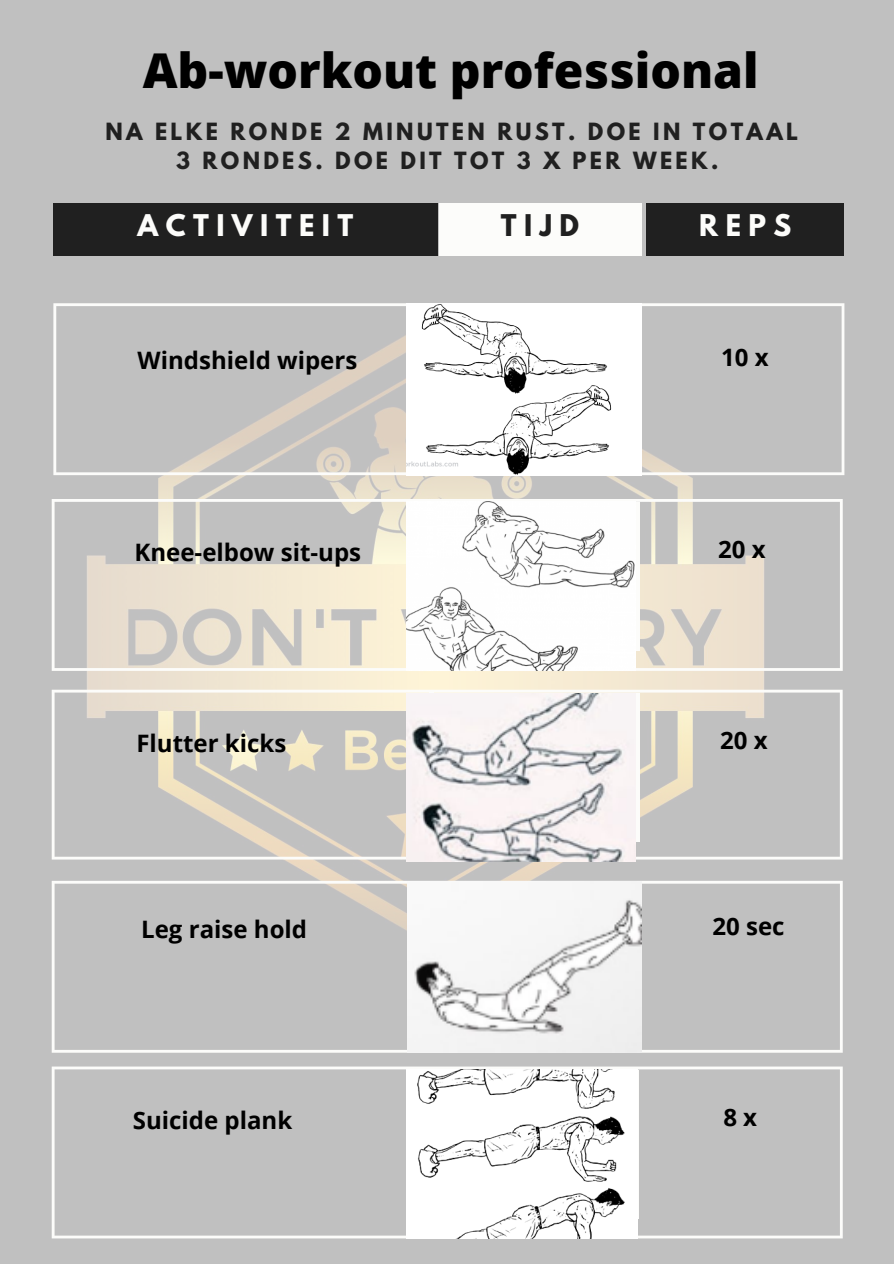
<style>
.page{position:relative;width:894px;height:1264px;background:#fff}
.page>*{position:absolute;margin:0;border:0;box-sizing:border-box;transform-origin:0 0}
.t1{font:800 48px "Open Sans";color:#000}
.t2{font:700 26.55px "League Spartan";letter-spacing:.28em;color:#fcfcfa}
.t3{font:700 26.55px "League Spartan";color:#202020}
.t4{font:700 24px "Open Sans";color:#000}
.t5{font:700 21px/29.2px "League Spartan";letter-spacing:.16em;color:#202020;text-align:center}
</style>
<div class="page">
<div style="left:0;top:0;width:893px;height:1263px;background:#c0c0c0"></div>
<div style="left:53px;top:204px;width:384px;height:51px;background:#202020"></div>
<div style="left:438px;top:204px;width:203px;height:51px;background:#fcfcfa"></div>
<div style="left:646px;top:204px;width:197px;height:51px;background:#202020"></div>
<svg style="left:53px;top:303px;width:791px;height:172px;background:#c5c4c2"></svg>
<svg style="left:52px;top:499px;width:790px;height:172px;background:#d9d4cb"></svg>
<hr style="left:635px;top:502px;width:4px;height:149px;background:#fcfcfa">
<svg style="left:52px;top:689px;width:790px;height:170px;background:#cccac5"></svg>
<div style="left:52px;top:880px;width:790px;height:172px;background:#c0c0c0"></div>
<div style="left:52px;top:1066px;width:790px;height:172px;background:#c0c0c0"></div>
<img style="left:407px;top:303px;width:234px;height:172px">
<img style="left:407px;top:501px;width:228px;height:169px">
<img style="left:407px;top:693px;width:228px;height:168px">
<img style="left:408px;top:881px;width:233px;height:171px">
<img style="left:407px;top:1069px;width:230px;height:169px">
<h1 class="t1" style="left:143px;top:36px;width:617px">Ab-workout professional</h1>
<p class="t5" style="left:105px;top:120px;width:694px">NA ELKE RONDE 2 MINUTEN RUST. DOE IN TOTAAL<br>3 RONDES. DOE DIT TOT 3 X PER WEEK.</p>
<p class="t2" style="left:137px;top:212px;width:217px">ACTIVITEIT</p>
<p class="t3" style="left:501px;top:212px;width:80px">TIJD</p>
<p class="t2" style="left:699px;top:212px;width:94px">REPS</p>
<p class="t4" style="left:137px;top:343px;width:221px">Windshield wipers</p>
<p class="t4" style="left:720px;top:340px;width:49px">10 x</p>
<p class="t4" style="left:134px;top:536px;width:228px">Knee-elbow sit-ups</p>
<p class="t4" style="left:717px;top:532px;width:49px">20 x</p>
<p class="t4" style="left:136px;top:726px;width:151px">Flutter kicks</p>
<p class="t4" style="left:719px;top:723px;width:49px">20 x</p>
<p class="t4" style="left:141px;top:912px;width:167px">Leg raise hold</p>
<p class="t4" style="left:712px;top:909px;width:74px">20 sec</p>
<p class="t4" style="left:133px;top:1103px;width:161px">Suicide plank</p>
<p class="t4" style="left:723px;top:1099px;width:35px">8 x</p>
</div>
